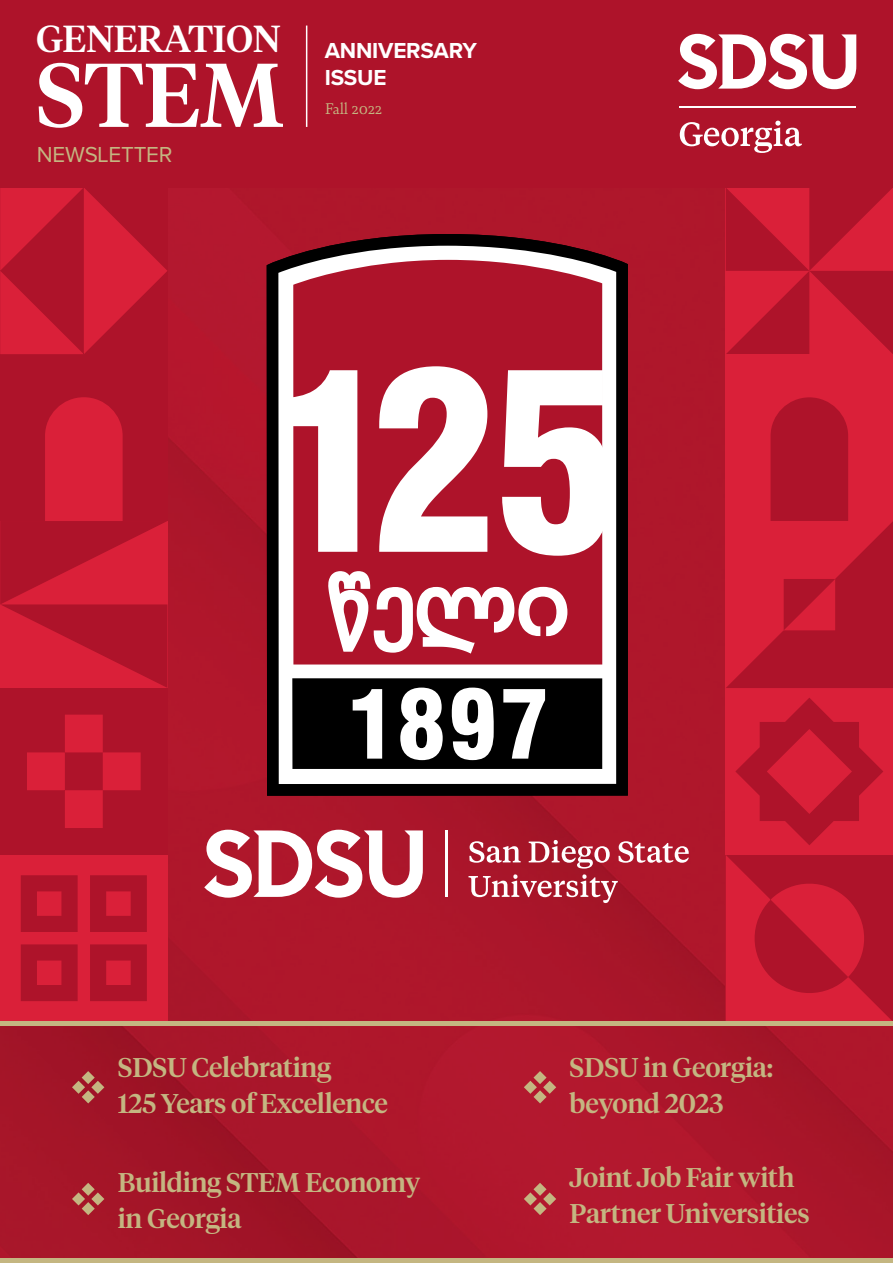
<style>
.page{position:relative;width:893px;height:1263px;background:#fff}
.page>*{position:absolute;margin:0;border:0;box-sizing:border-box;transform-origin:0 0}
.t1{font:500 90px "Tiempos Headline";color:#fff}
.t2{font:500 37.5px "Tiempos Headline";letter-spacing:-.01em;color:#fff}
.t3{font:500 27px/36px "Tiempos Headline";letter-spacing:-.01em;color:#c4b681}
.t4{font:700 22.5px/27px "Proxima Nova";letter-spacing:-.01em;color:#fff}
.t5{font:22.5px "Proxima Nova";letter-spacing:-.01em;color:#c4b681}
.t6{font:16.5px "Bely";letter-spacing:-.01em;color:#c4b681}
</style>
<div class="page">
<img style="left:0;top:187px;width:893px;height:1071px">
<div style="left:0;top:354px;width:167px;height:167px;background:#ae132a"></div>
<svg style="left:0;top:397px;width:167px;height:291px"></svg>
<div style="left:0;top:855px;width:167px;height:167px;background:#da2039"></div>
<svg style="left:21px;top:875px;width:126px;height:126px"></svg>
<div style="left:0;top:688px;width:167px;height:167px;background:#ae132a"></div>
<svg style="left:27px;top:715px;width:114px;height:113px"></svg>
<svg style="left:0;top:187px;width:167px;height:167px;background:#c31931"></svg>
<svg style="left:726px;top:187px;width:167px;height:167px;background:#c31931"></svg>
<div style="left:726px;top:354px;width:167px;height:167px;background:#da2039"></div>
<div style="left:726px;top:688px;width:167px;height:167px;background:#da2039"></div>
<svg style="left:735px;top:698px;width:148px;height:147px"></svg>
<svg style="left:726px;top:397px;width:167px;height:291px"></svg>
<svg style="left:726px;top:855px;width:167px;height:167px;background:#c31a31"></svg>
<div style="left:0;top:0;width:893px;height:187px;background:#ae132a"></div>
<svg style="left:267px;top:234px;width:361px;height:562px"></svg>
<div style="left:293px;top:260px;width:309px;height:404px;background:#ae132a"></div>
<svg style="left:280px;top:370px;width:77px;height:182px"></svg>
<svg style="left:379px;top:366px;width:108px;height:186px"></svg>
<svg style="left:502px;top:370px;width:109px;height:186px"></svg>
<svg style="left:319px;top:568px;width:257px;height:85px"></svg>
<div style="left:292px;top:678px;width:310px;height:91px;background:#000"></div>
<svg style="left:352px;top:689px;width:31px;height:70px"></svg>
<svg style="left:400px;top:688px;width:43px;height:72px"></svg>
<svg style="left:451px;top:687px;width:43px;height:73px"></svg>
<svg style="left:503px;top:689px;width:43px;height:70px"></svg>
<svg style="left:678px;top:34px;width:178px;height:55px"></svg>
<hr style="left:680px;top:106px;width:176px;height:2px;background:#fff">
<svg style="left:680px;top:121px;width:122px;height:32px"></svg>
<hr style="left:306px;top:26px;width:1px;height:101px;background:#fff">
<hr style="left:0;top:1022px;width:893px;height:4px;background:#c4b681">
<div style="left:0;top:1258px;width:893px;height:5px;background:#c4b681"></div>
<svg style="left:204px;top:830px;width:219px;height:68px"></svg>
<svg style="left:469px;top:841px;width:52px;height:22px"></svg>
<svg style="left:529px;top:840px;width:81px;height:28px"></svg>
<svg style="left:618px;top:841px;width:71px;height:22px"></svg>
<svg style="left:468px;top:874px;width:150px;height:29px"></svg>
<hr style="left:445px;top:830px;width:2px;height:67px;background:#fff">
<svg style="left:72px;top:1071px;width:32px;height:32px"></svg>
<svg style="left:524px;top:1071px;width:32px;height:32px"></svg>
<svg style="left:72px;top:1183px;width:32px;height:32px"></svg>
<svg style="left:524px;top:1183px;width:32px;height:32px"></svg>
<h2 class="t2" style="left:36px;top:13px;width:246px">GENERATION</h2>
<h1 class="t1" style="left:36px;top:33px;width:249px">STEM</h1>
<p class="t5" style="left:37px;top:144px;width:137px">NEWSLETTER</p>
<p class="t4" style="left:325px;top:36px;width:154px">ANNIVERSARY<br>ISSUE</p>
<p class="t6" style="left:325px;top:97px;width:59px">Fall 2022</p>
<p class="t3" style="left:118px;top:1049px;width:272px">SDSU Celebrating<br>125 Years of Excellence</p>
<p class="t3" style="left:570px;top:1049px;width:205px">SDSU in Georgia: beyond 2023</p>
<p class="t3" style="left:118px;top:1163px;width:304px">Building STEM Economy in Georgia</p>
<p class="t3" style="left:570px;top:1158px;width:241px">Joint Job Fair with<br>Partner Universities</p>
</div>
